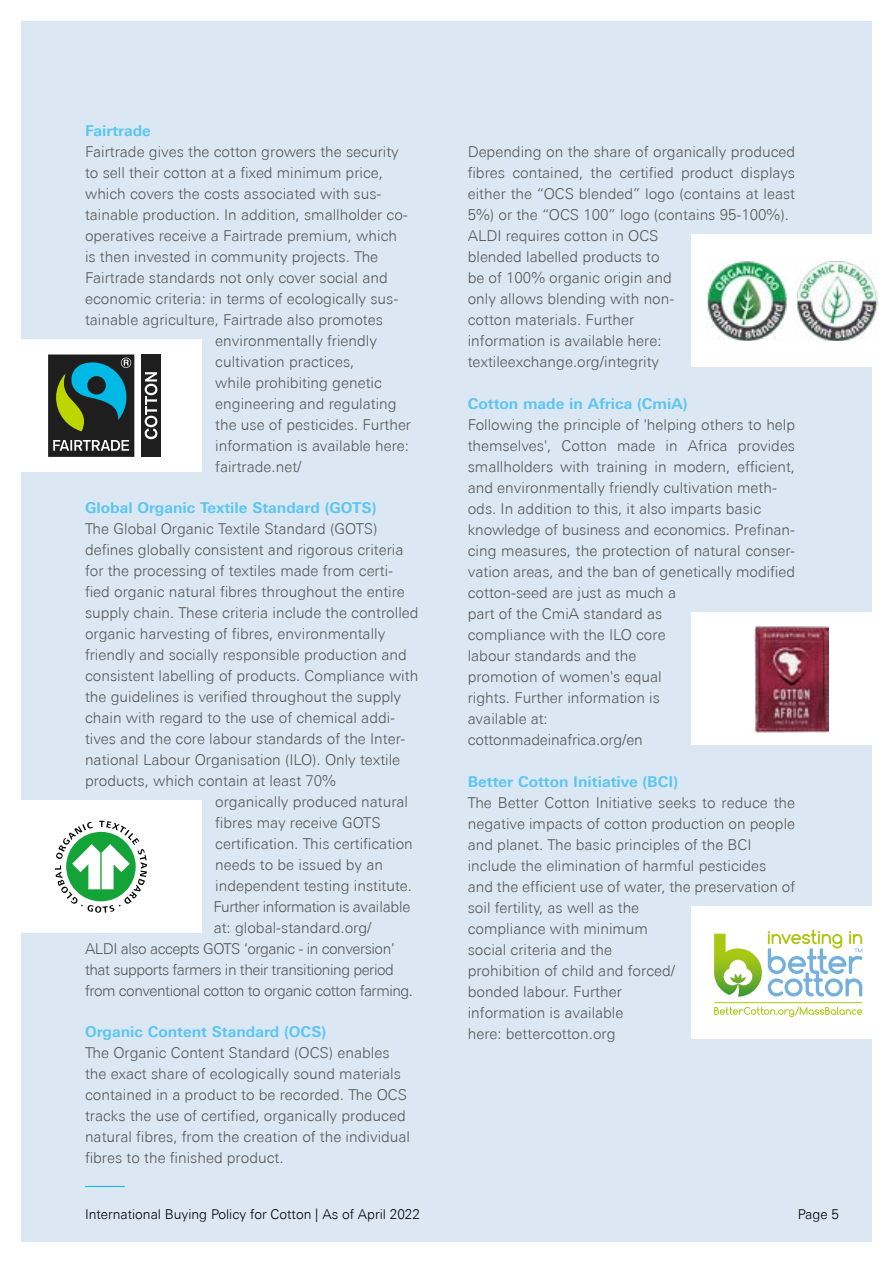
<style>
.page{position:relative;width:893px;height:1263px;background:#fff}
.page>*{position:absolute;margin:0;border:0;box-sizing:border-box;transform-origin:0 0}
.t1{font:300 15px/21px "Univers Next Pro";color:#575756}
.t2{font:300 15px "Univers Next Pro";letter-spacing:-.03em;color:#575756}
.t3{font:700 15px "Univers Next Pro";color:#5bc5f2}
.t4{font:300 13.5px "Univers Next Pro";color:#000}
</style>
<div class="page">
<div style="left:21px;top:21px;width:851px;height:1221px;background:#dbe8f4"></div>
<div style="left:691px;top:612px;width:202px;height:132px;background:#fff"></div>
<img style="left:755px;top:626px;width:73px;height:106px">
<div style="left:691px;top:234px;width:202px;height:132px;background:#fff"></div>
<img style="left:796px;top:261px;width:81px;height:80px">
<img style="left:707px;top:261px;width:80px;height:80px">
<div style="left:0;top:800px;width:202px;height:133px;background:#fff"></div>
<svg style="left:55px;top:821px;width:92px;height:92px"></svg>
<div style="left:691px;top:906px;width:202px;height:132px;background:#fff"></div>
<svg style="left:714px;top:934px;width:48px;height:62px"></svg>
<svg style="left:768px;top:929px;width:94px;height:67px"></svg>
<svg style="left:714px;top:1007px;width:148px;height:10px"></svg>
<hr style="left:715px;top:1002px;width:147px;height:1px;background:#aac811">
<hr style="left:85px;top:1186px;width:40px;height:1px;background:#00b6ed">
<div style="left:0;top:339px;width:202px;height:133px;background:#fff"></div>
<svg style="left:48px;top:354px;width:113px;height:103px;background:#405a53"></svg>
<p class="t3" style="left:85px;top:121px;width:67px">Fairtrade</p>
<p class="t1" style="left:85px;top:141px;width:315px">Fairtrade gives the cotton growers the security</p>
<p class="t1" style="left:85px;top:162px;width:299px">to sell their cotton at a fixed minimum price,</p>
<p class="t1" style="left:85px;top:183px;width:298px">which covers the costs associated with sus-</p>
<p class="t1" style="left:85px;top:204px;width:324px">tainable production. In addition, smallholder co-</p>
<p class="t1" style="left:85px;top:225px;width:314px">operatives receive a Fairtrade premium, which</p>
<p class="t1" style="left:85px;top:246px;width:295px">is then invested in community projects. The</p>
<p class="t1" style="left:85px;top:267px;width:304px">Fairtrade standards not only cover social and</p>
<p class="t1" style="left:85px;top:288px;width:315px">economic criteria: in terms of ecologically sus-</p>
<p class="t1" style="left:85px;top:309px;width:299px">tainable agriculture, Fairtrade also promotes</p>
<p class="t1" style="left:215px;top:330px;width:163px">environmentally friendly</p>
<p class="t1" style="left:215px;top:351px;width:141px">cultivation practices,</p>
<p class="t1" style="left:215px;top:372px;width:168px">while prohibiting genetic</p>
<p class="t1" style="left:215px;top:393px;width:183px">engineering and regulating</p>
<p class="t1" style="left:215px;top:414px;width:197px">the use of pesticides. Further</p>
<p class="t1" style="left:215px;top:435px;width:195px">information is available here:</p>
<p class="t1" style="left:215px;top:456px;width:88px">fairtrade.net/</p>
<p class="t3" style="left:85px;top:499px;width:293px">Global Organic Textile Standard (GOTS)</p>
<p class="t1" style="left:85px;top:518px;width:294px">The Global Organic Textile Standard (GOTS)</p>
<p class="t1" style="left:85px;top:539px;width:320px">defines globally consistent and rigorous criteria</p>
<p class="t1" style="left:85px;top:560px;width:310px">for the processing of textiles made from certi-</p>
<p class="t1" style="left:85px;top:581px;width:321px">fied organic natural fibres throughout the entire</p>
<p class="t1" style="left:85px;top:602px;width:335px">supply chain. These criteria include the controlled</p>
<p class="t1" style="left:85px;top:623px;width:302px">organic harvesting of fibres, environmentally</p>
<p class="t1" style="left:85px;top:644px;width:323px">friendly and socially responsible production and</p>
<p class="t1" style="left:85px;top:665px;width:335px">consistent labelling of products. Compliance with</p>
<p class="t1" style="left:85px;top:686px;width:318px">the guidelines is verified throughout the supply</p>
<p class="t1" style="left:85px;top:707px;width:312px">chain with regard to the use of chemical addi-</p>
<p class="t1" style="left:85px;top:728px;width:322px">tives and the core labour standards of the Inter-</p>
<p class="t1" style="left:85px;top:749px;width:317px">national Labour Organisation (ILO). Only textile</p>
<p class="t1" style="left:85px;top:770px;width:252px">products, which contain at least 70%</p>
<p class="t1" style="left:215px;top:791px;width:194px">organically produced natural</p>
<p class="t1" style="left:215px;top:812px;width:167px">fibres may receive GOTS</p>
<p class="t1" style="left:215px;top:833px;width:199px">certification. This certification</p>
<p class="t1" style="left:215px;top:854px;width:169px">needs to be issued by an</p>
<p class="t1" style="left:215px;top:875px;width:198px">independent testing institute.</p>
<p class="t2" style="left:213px;top:898px;width:199px">Further information is available</p>
<p class="t1" style="left:214px;top:917px;width:159px">at: global-standard.org/</p>
<p class="t2" style="left:85px;top:940px;width:312px">ALDI also accepts GOTS ‘organic - in conversion’</p>
<p class="t2" style="left:85px;top:961px;width:310px">that supports farmers in their transitioning period</p>
<p class="t2" style="left:85px;top:982px;width:330px">from conventional cotton to organic cotton farming.</p>
<p class="t3" style="left:85px;top:1023px;width:243px">Organic Content Standard (OCS)</p>
<p class="t1" style="left:85px;top:1042px;width:327px">The Organic Content Standard (OCS) enables the exact share of ecologically sound materials contained in a product to be recorded. The OCS tracks the use of certified, organically produced natural fibres, from the creation of the individual fibres to the finished product.</p>
<p class="t1" style="left:468px;top:141px;width:329px">Depending on the share of organically produced fibres contained, the certified product displays either the “OCS blended” logo (contains at least 5%) or the “OCS 100” logo (contains 95-100%).<br>ALDI requires cotton in OCS<br>blended labelled products to<br>be of 100% organic origin and<br>only allows blending with non-<br>cotton materials. Further<br>information is available here: textileexchange.org/integrity</p>
<p class="t3" style="left:468px;top:394px;width:221px">Cotton made in Africa (CmiA)</p>
<p class="t1" style="left:468px;top:414px;width:329px">Following the principle of 'helping others to help themselves', Cotton made in Africa provides smallholders with training in modern, efficient, and environmentally friendly cultivation meth&shy;ods. In addition to this, it also imparts basic knowledge of business and economics. Prefinan&shy;cing measures, the protection of natural conser&shy;vation areas, and the ban of genetically modified cotton-seed are just as much a<br>part of the CmiA standard as<br>compliance with the ILO core<br>labour standards and the<br>promotion of women's equal<br>rights. Further information is<br>available at:<br>cottonmadeinafrica.org/en</p>
<p class="t3" style="left:468px;top:772px;width:212px">Better Cotton Initiative (BCI)</p>
<p class="t1" style="left:468px;top:792px;width:329px">The Better Cotton Initiative seeks to reduce the negative impacts of cotton production on people and planet. The basic principles of the BCI include the elimination of harmful pesticides and the efficient use of water, the preservation of soil fertility, as well as the<br>compliance with minimum<br>social criteria and the<br>prohibition of child and forced/<br>bonded labour. Further<br>information is available<br>here: bettercotton.org</p>
<p class="t4" style="left:85px;top:1206px;width:356px">International Buying Policy for Cotton | As of January 2020</p>
<p class="t4" style="left:358px;top:1206px;width:64px">April 2022</p>
<p class="t4" style="left:797px;top:1206px;width:43px">Seite 5</p>
<p class="t4" style="left:798px;top:1206px;width:24px">Pag</p>
</div>
